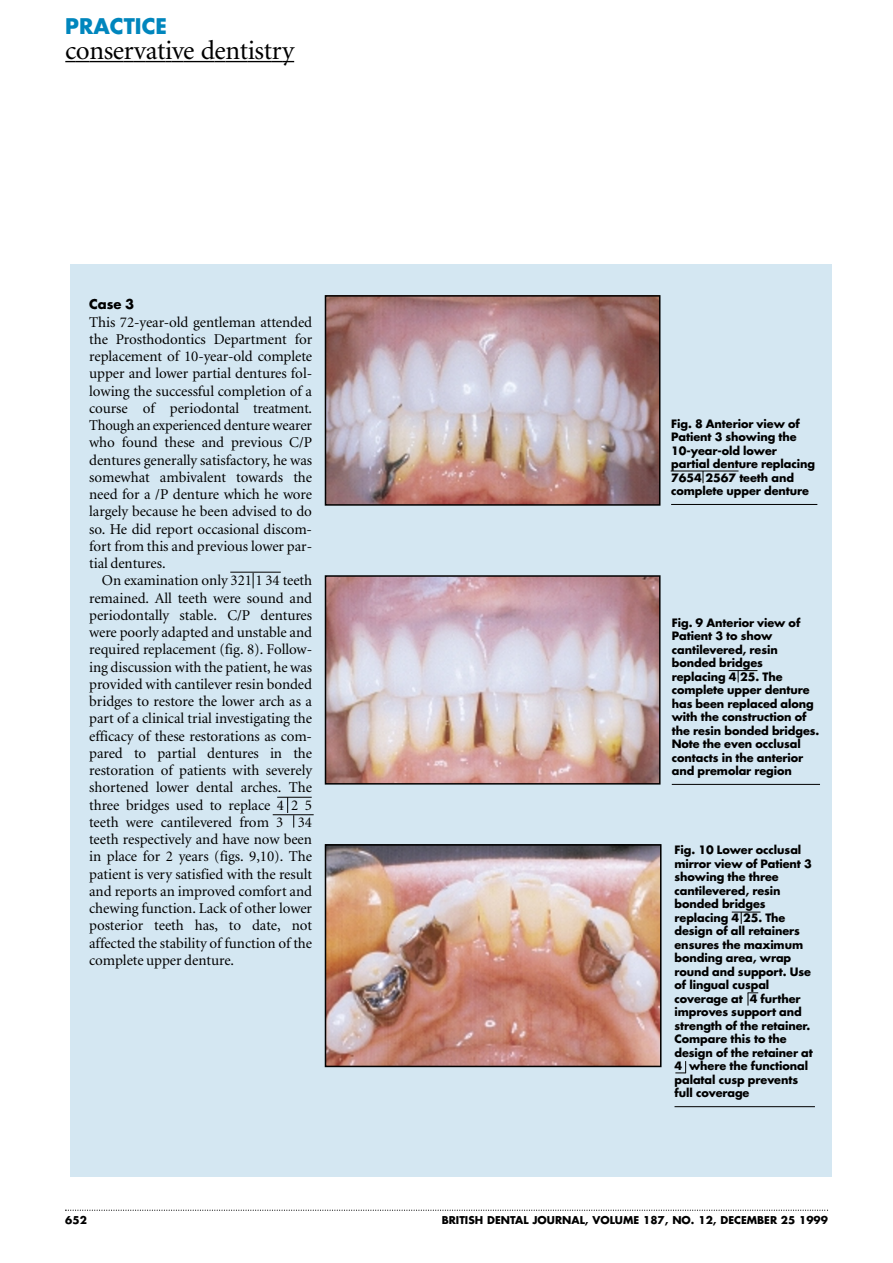
<style>
.page{position:relative;width:893px;height:1263px;background:#fff}
.page>*{position:absolute;margin:0;border:0;box-sizing:border-box;transform-origin:0 0}
.t1{font:27px "Minion";letter-spacing:-.015em;color:#000}
.t2{font:700 21px "Futura";color:#0086bd}
.t3{font:15px/17.2px "Minion";letter-spacing:-.005em;color:#000;text-align:justify}
.t4{font:700 13.2px "Futura";color:#000}
.t5{font:700 11.25px/13.5px "Futura";letter-spacing:-.005em;color:#000}
.t6{font:700 10.5px "Futura";color:#000}
</style>
<div class="page">
<svg style="left:65px;top:1210px;width:763px;height:1px"></svg>
<svg style="left:65px;top:61px;width:24px;height:1px"></svg>
<hr style="left:89px;top:61px;width:35px;height:1px;background:#000">
<svg style="left:124px;top:61px;width:59px;height:1px"></svg>
<hr style="left:183px;top:61px;width:31px;height:1px;background:#000">
<svg style="left:214px;top:61px;width:80px;height:1px"></svg>
<div style="left:70px;top:264px;width:761px;height:913px;background:#d4e7f2"></div>
<img style="left:328px;top:298px;width:329px;height:205px">
<div style="left:325px;top:295px;width:335px;height:211px;border:2px solid #000"></div>
<hr style="left:671px;top:504px;width:146px;height:1px;background:#000">
<img style="left:328px;top:578px;width:329px;height:204px">
<div style="left:325px;top:575px;width:335px;height:210px;border:2px solid #000"></div>
<hr style="left:671px;top:784px;width:149px;height:1px;background:#000">
<img style="left:328px;top:847px;width:330px;height:217px">
<div style="left:325px;top:844px;width:336px;height:223px;border:2px solid #000"></div>
<hr style="left:674px;top:1106px;width:140px;height:1px;background:#000">
<svg style="left:253px;top:573px;width:1px;height:15px"></svg>
<hr style="left:230px;top:572px;width:51px;height:1px;background:#000">
<hr style="left:277px;top:797px;width:35px;height:1px;background:#000">
<svg style="left:287px;top:797px;width:7px;height:31px"></svg>
<hr style="left:273px;top:815px;width:41px;height:1px;background:#000">
<hr style="left:670px;top:471px;width:68px;height:1px;background:#000">
<svg style="left:702px;top:471px;width:1px;height:12px"></svg>
<svg style="left:728px;top:670px;width:29px;height:12px"></svg>
<svg style="left:731px;top:912px;width:29px;height:12px"></svg>
<svg style="left:747px;top:993px;width:11px;height:13px"></svg>
<svg style="left:675px;top:1061px;width:11px;height:13px"></svg>
<h2 class="t2" style="left:65px;top:17px;width:103px">PRACTICE</h2>
<h1 class="t1" style="left:65px;top:40px;width:230px">conservative dentistry</h1>
<p class="t4" style="left:89px;top:298px;width:46px">Case 3</p>
<p class="t3" style="left:89px;top:314px;width:224px">This 72-year-old gentleman attended the Prosthodontics Department for replacement of 10-year-old complete upper and lower partial dentures fol&shy;lowing the successful completion of a course of periodontal treatment.<br>Though an experienced denture wearer who found these and previous C/P dentures generally satisfactory, he was somewhat ambivalent towards the need for a /P denture which he wore largely because he been advised to do so. He did report occasional discom&shy;fort from this and previous lower par&shy;tial dentures.</p>
<p class="t3" style="left:89px;top:573px;width:224px;text-indent:13px">On examination only 321 1 34 teeth remained. All teeth were sound and periodontally stable. C/P dentures were poorly adapted and unstable and required replacement (fig. 8). Follow&shy;ing discussion with the patient, he was provided with cantilever resin bonded bridges to restore the lower arch as a part of a clinical trial investigating the efficacy of these restorations as com&shy;pared to partial dentures in the restoration of patients with severely shortened lower dental arches. The three bridges used to replace 4 2 5 teeth were cantilevered from 3 34 teeth respectively and have now been in place for 2 years (figs. 9,10). The patient is very satisfied with the result and reports an improved comfort and chewing function. Lack of other lower posterior teeth has, to date, not affected the stability of function of the complete upper denture.</p>
<p class="t5" style="left:671px;top:418px;width:145px">Fig. 8 Anterior view of<br>Patient 3 showing the<br>10-year-old lower partial denture replacing<br>7654 2567 teeth and complete upper denture</p>
<p class="t5" style="left:671px;top:617px;width:149px">Fig. 9 Anterior view of<br>Patient 3 to show cantilevered, resin bonded bridges replacing 4 25. The complete upper denture has been replaced along with the construction of the resin bonded bridges.<br>Note the even occlusal contacts in the anterior and premolar region</p>
<p class="t5" style="left:674px;top:845px;width:140px">Fig. 10 Lower occlusal mirror view of Patient 3 showing the three cantilevered, resin bonded bridges replacing 4 25. The design of all retainers ensures the maximum bonding area, wrap round and support. Use of lingual cuspal coverage at 4 further improves support and strength of the retainer.<br>Compare this to the design of the retainer at<br>4 where the functional palatal cusp prevents full coverage</p>
<p class="t6" style="left:65px;top:1215px;width:23px">652</p>
<p class="t6" style="left:441px;top:1215px;width:388px">BRITISH DENTAL JOURNAL, VOLUME 187, NO. 12, DECEMBER 25 1999</p>
</div>
